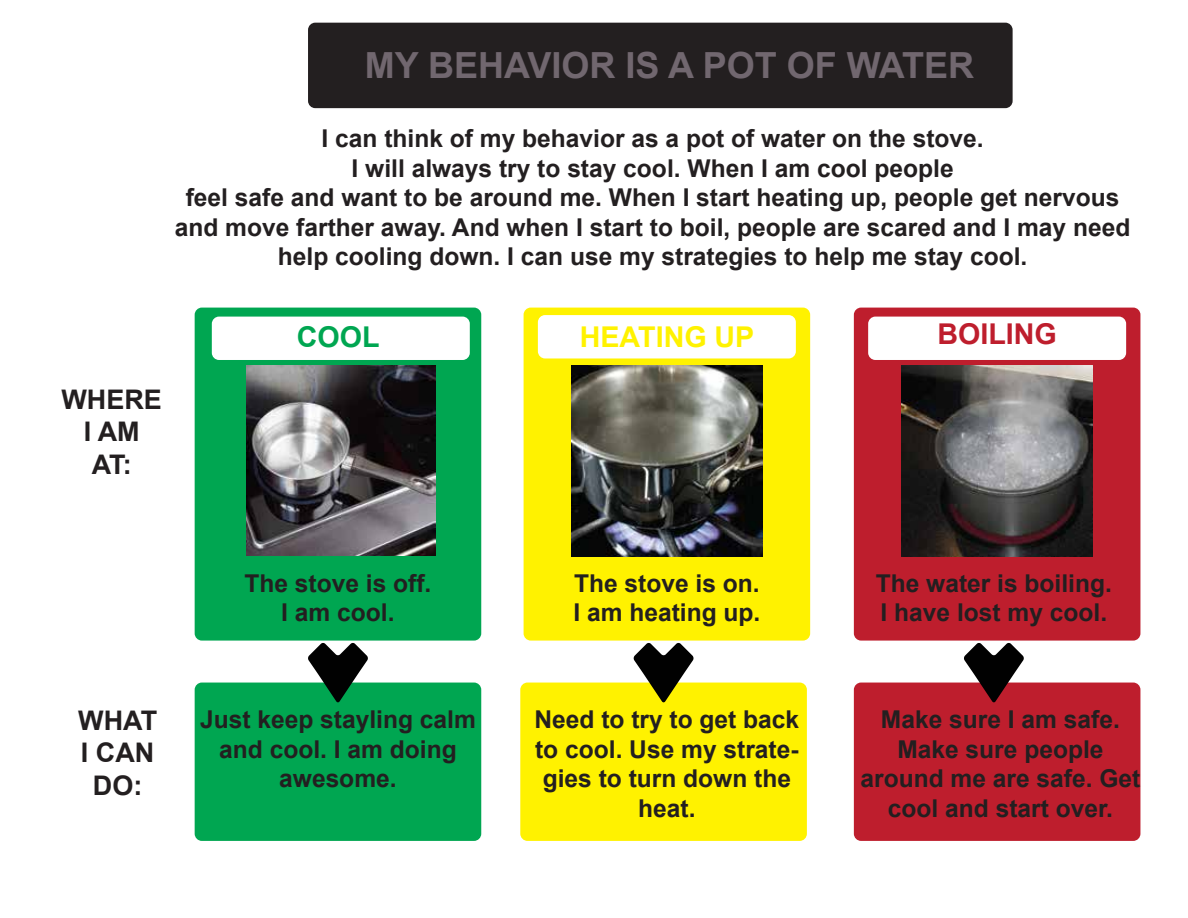
<style>
.page{position:relative;width:1188px;height:918px;background:#fff}
.page>*{position:absolute;margin:0;border:0;box-sizing:border-box;transform-origin:0 0}
.t1{font:700 36px "Arial";color:#71676f}
.t2{font:700 28.65px "Arial";color:#fff200}
.t3{font:700 28.65px "Arial";color:#be1e2d}
.t4{font:700 28.65px "Arial";color:#00a651}
.t5{font:700 27px/32.4px "Arial";color:#231f20;text-align:center}
.t6{font:700 24.6px/29.5px "Arial";color:#231f20;text-align:center}
</style>
<div class="page">
<div style="left:308px;top:23px;width:705px;height:85px;background:#231f20;border-radius:7px"></div>
<div style="left:195px;top:308px;width:286px;height:333px;background:#00a651;border-radius:7px"></div>
<div style="left:195px;top:683px;width:286px;height:158px;background:#00a651;border-radius:7px"></div>
<div style="left:520px;top:683px;width:287px;height:158px;background:#fff200;border-radius:7px"></div>
<div style="left:854px;top:308px;width:286px;height:333px;background:#be1e2d;border-radius:7px"></div>
<img style="left:246px;top:366px;width:189px;height:189px">
<img style="left:902px;top:366px;width:191px;height:191px">
<div style="left:854px;top:683px;width:286px;height:158px;background:#be1e2d;border-radius:7px"></div>
<div style="left:524px;top:308px;width:286px;height:333px;background:#fff200;border-radius:7px"></div>
<img style="left:571px;top:366px;width:191px;height:191px">
<svg style="left:308px;top:643px;width:60px;height:60px"></svg>
<svg style="left:633px;top:643px;width:61px;height:60px"></svg>
<svg style="left:964px;top:643px;width:60px;height:60px"></svg>
<div style="left:538px;top:315px;width:258px;height:43px;background:#fff;border-radius:7px"></div>
<div style="left:868px;top:317px;width:258px;height:43px;background:#fff;border-radius:7px"></div>
<div style="left:212px;top:317px;width:258px;height:43px;background:#fff;border-radius:7px"></div>
<h1 class="t1" style="left:365px;top:41px;width:611px">MY BEHAVIOR IS A POT OF WATER</h1>
<p class="t6" style="left:175px;top:125px;width:957px">I can think of my behavior as a pot of water on the stove.<br>I will always try to stay cool. When I am cool people<br>feel safe and want to be around me. When I start heating up, people get nervous and move farther away. And when I start to boil, people are scared and I may need help cooling down. I can use my strategies to help me stay cool.</p>
<p class="t5" style="left:62px;top:384px;width:102px">WHERE<br>I AM<br>AT:</p>
<p class="t4" style="left:297px;top:318px;width:84px">COOL</p>
<p class="t2" style="left:580px;top:318px;width:176px">HEATING UP</p>
<p class="t3" style="left:937px;top:316px;width:121px">BOILING</p>
<p class="t5" style="left:78px;top:705px;width:80px">WHAT<br>I CAN<br>DO:</p>
<p class="t6" style="left:244px;top:569px;width:189px">The stove is off.<br>I am cool.</p>
<p class="t6" style="left:573px;top:569px;width:189px;text-align:left">The stove is on.<br>I am heating up.</p>
<p class="t6" style="left:876px;top:569px;width:238px;text-align:left">The water is boiling.<br>I have lost my cool.</p>
<p class="t6" style="left:200px;top:706px;width:277px">Just keep stayling calm and cool. I am doing awesome.</p>
<p class="t6" style="left:534px;top:706px;width:266px">Need to try to get back to cool. Use my strate&shy;gies to turn down the heat.</p>
<p class="t6" style="left:861px;top:706px;width:281px">Make sure I am safe.<br>Make sure people around me are safe. Get cool and start over.</p>
</div>
